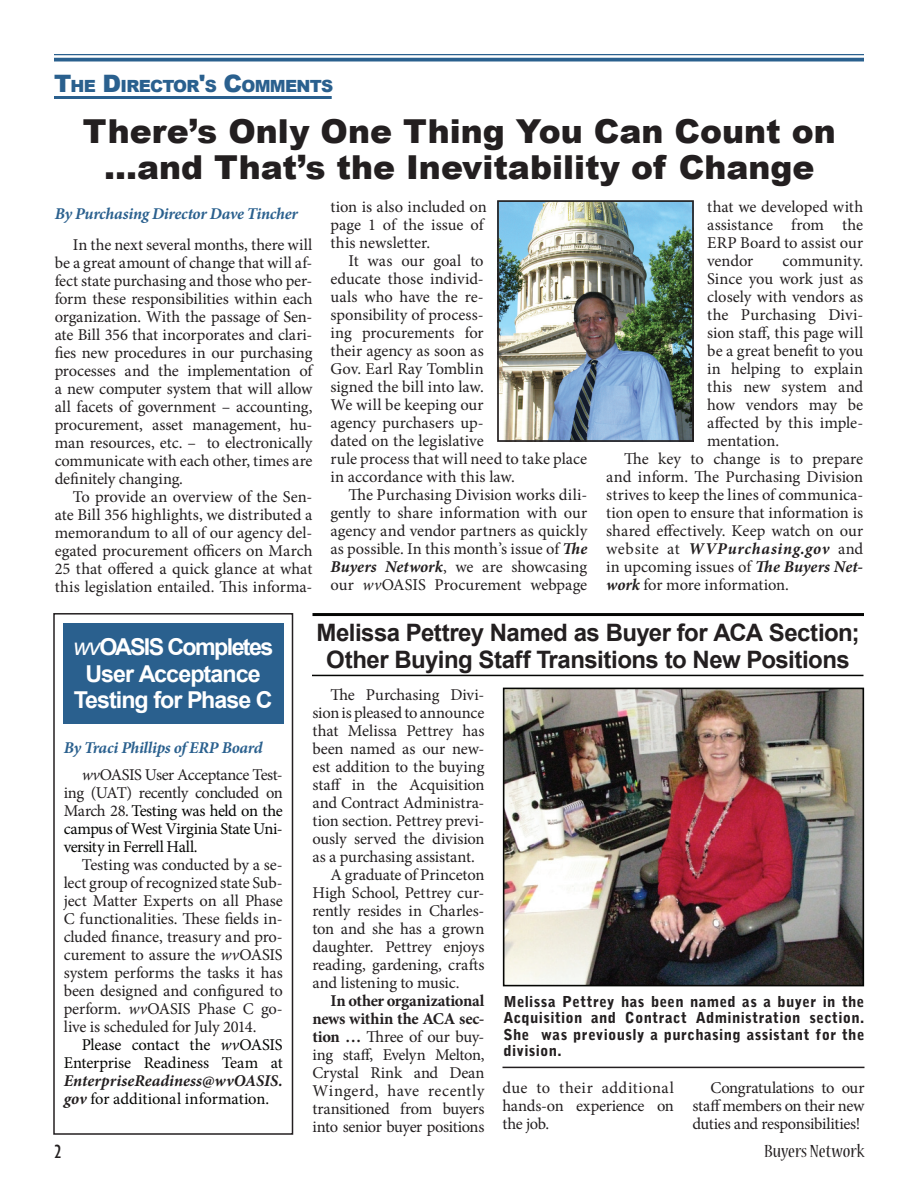
<style>
.page{position:relative;width:918px;height:1188px;background:#fff}
.page>*{position:absolute;margin:0;border:0;box-sizing:border-box;transform-origin:0 0}
.t1{font:900 33px/36px "Arial";color:#231f20;text-align:center}
.t2{font:700 24px/27px "Arial";letter-spacing:-.02em;color:#231f20;text-align:center}
.t3{font:700 23.25px/26.2px "Arial";letter-spacing:-.045em;color:#fff;text-align:center}
.t4{font:condensed 19.5px "Nueva Std";color:#231f20;scale:1.08 1}
.t5{font:condensed 19.5px "Gill Sans";color:#231f20;scale:1.08 1}
.t6{font:900 16.8px "Arial";letter-spacing:-.045em;color:#2a608e}
.t7{font:16.5px/18px "Minion Pro";letter-spacing:-.005em;color:#231f20;text-align:justify}
.t8{font:16.5px/18px "Minion Pro";letter-spacing:-.015em;color:#040503;text-align:justify}
.t9{font:italic 700 16.5px/27px "Minion Pro";letter-spacing:-.015em;color:#2a608e}
.t10{font:italic 700 16.5px/18px "Minion Pro";letter-spacing:.01em;color:#231f20}
.t11{font:italic 700 16.5px "Minion Pro";letter-spacing:.045em;color:#231f20}
.t12{font:900 15px/16.5px "Bell Gothic Std";letter-spacing:.025em;color:#231f20;text-align:justify}
.s1{font-size:24px}
.s2{font-weight:700;font-style:italic}
.s3{font-style:italic}
.s4{font-weight:400;font-style:normal}
.s5{font-weight:400;font-style:italic}
.s6{font-weight:400;color:#231f20}
.s7{font-weight:400;font-style:normal;color:#231f20}
.s8{color:#231f20}
.s9{font-weight:400;font-style:normal;color:#040503}
.s10{font-weight:700}
</style>
<div class="page">
<hr style="left:54px;top:54px;width:810px;height:1px;background:#2a608e">
<svg style="left:54px;top:58px;width:810px;height:4px;background:#44739c"></svg>
<div style="left:53px;top:613px;width:240px;height:522px;border:2px solid #231f20"></div>
<hr style="left:54px;top:96px;width:278px;height:3px;background:#2a608e">
<hr style="left:312px;top:613px;width:552px;height:3px;background:#040503">
<hr style="left:312px;top:675px;width:552px;height:1px;background:#040503">
<img style="left:500px;top:203px;width:191px;height:236px">
<div style="left:497px;top:200px;width:197px;height:242px;border:2px solid #231f20"></div>
<div style="left:63px;top:623px;width:221px;height:101px;background:#2a608e"></div>
<img style="left:506px;top:691px;width:355px;height:292px">
<div style="left:503px;top:688px;width:361px;height:298px;border:2px solid #040503"></div>
<hr style="left:502px;top:1067px;width:362px;height:1px;background:#231f20">
<p class="t6" style="left:54px;top:74px;width:281px"><span class="s1">T</span>HE <span class="s1">D</span>IRECTOR<span class="s1">'</span>S <span class="s1">C</span>OMMENTS</p>
<h1 class="t1" style="left:83px;top:113px;width:754px">There’s Only One Thing You Can Count on …and That’s the Inevitability of Change</h1>
<p class="t9" style="left:55px;top:200px;width:245px">By Purchasing Director Dave Tincher</p>
<p class="t7" style="left:330px;top:198px;width:158px;text-align:left">tion is also included on page 1 of the issue of this newsletter.</p>
<p class="t7" style="left:330px;top:252px;width:258px;text-align:left;text-indent:18px">It was our goal to<br>educate those individ-<br>uals who have the re-<br>sponsibility of process-<br>ing procurements for<br>their agency as soon as<br>Gov. Earl Ray Tomblin<br>signed the bill into law.<br>We will be keeping our<br>agency purchasers up-<br>dated on the legislative<br>rule process that will need to take place in accordance with this law.</p>
<p class="t7" style="left:330px;top:486px;width:258px;text-indent:18px">The Purchasing Division works dili&shy;gently to share information with our agency and vendor partners as quickly as possible. In this month’s issue of <span class="s2">The Buyers Network</span>, we are showcasing our <span class="s3">wv</span>OASIS Procurement webpage</p>
<p class="t7" style="left:707px;top:198px;width:157px">that we developed with assistance from the ERP Board to assist our vendor</p>
<p class="t7" style="left:55px;top:235px;width:259px;text-indent:18px">In the next several months, there will be a great amount of change that will af&shy;fect state purchasing and those who per&shy;form these responsibilities within each organization. With the passage of Sen&shy;ate Bill 356 that incorporates and clari&shy;fies new procedures in our purchasing processes and the implementation of a new computer system that will allow all facets of government – accounting, procurement, asset management, hu&shy;man resources, etc. – to electronically communicate with each other, times are definitely changing.</p>
<p class="t7" style="left:55px;top:487px;width:259px;text-indent:18px">To provide an overview of the Sen&shy;ate Bill 356 highlights, we distributed a memorandum to all of our agency del&shy;egated procurement officers on March 25 that offered a quick glance at what this legislation entailed. This informa-</p>
<p class="t7" style="left:783px;top:252px;width:82px">community.</p>
<p class="t7" style="left:707px;top:270px;width:157px">Since you work just as</p>
<p class="t7" style="left:707px;top:288px;width:157px">closely with vendors as</p>
<p class="t7" style="left:707px;top:306px;width:158px">the Purchasing Divi-</p>
<p class="t7" style="left:707px;top:324px;width:157px">sion staff, this page will</p>
<p class="t7" style="left:707px;top:342px;width:157px">be a great benefit to you</p>
<p class="t7" style="left:707px;top:360px;width:157px">in helping to explain</p>
<p class="t7" style="left:707px;top:378px;width:158px">this new system and</p>
<p class="t7" style="left:707px;top:396px;width:158px">how vendors may be</p>
<p class="t7" style="left:707px;top:414px;width:158px">affected by this imple-</p>
<p class="t7" style="left:707px;top:432px;width:73px">mentation.</p>
<p class="t7" style="left:624px;top:450px;width:240px">The key to change is to prepare</p>
<p class="t7" style="left:606px;top:468px;width:258px">and inform. The Purchasing Division</p>
<p class="t7" style="left:606px;top:486px;width:259px">strives to keep the lines of communica-</p>
<p class="t7" style="left:606px;top:504px;width:259px">tion open to ensure that information is</p>
<p class="t7" style="left:606px;top:522px;width:258px">shared effectively. Keep watch on our</p>
<p class="t11" style="left:606px;top:537px;width:259px"><span class="s4">website at</span> WVPurchasing.gov <span class="s4">and</span></p>
<p class="t7" style="left:606px;top:558px;width:259px">in upcoming issues of <span class="s2">The Buyers Net-</span></p>
<p class="t7" style="left:606px;top:576px;width:184px"><span class="s2">work</span> for more information.</p>
<h3 class="t3" style="left:73px;top:635px;width:202px"><span class="s5">wv</span>OASIS Completes<br>User Acceptance<br>Testing for Phase C</h3>
<p class="t9" style="left:82px;top:734px;width:203px;text-indent:-18px">By Traci Phillips of ERP Board <span class="s6">wv</span><span class="s7">OASIS User Acceptance Test-</span></p>
<p class="t8" style="left:64px;top:783px;width:221px"><span class="s8">ing (UAT) recently concluded on March 28.</span> Testing was held on the campus of West Virginia State Uni&shy;versity in Ferrell Hall.</p>
<p class="t7" style="left:64px;top:855px;width:221px;text-indent:18px">Testing was conducted by a se&shy;lect group of recognized state Sub&shy;ject Matter Experts on all Phase C functionalities. These fields in&shy;cluded finance, treasury and pro&shy;curement to assure the <span class="s3">wv</span>OASIS system performs the tasks it has been designed and configured to perform. <span class="s3">wv</span>OASIS Phase C go&shy;live is scheduled for July 2014.</p>
<p class="t8" style="left:64px;top:1035px;width:221px;text-align:right">Please contact the <span class="s3">wv</span>OASIS<br>Enterprise Readiness Team at</p>
<p class="t10" style="left:64px;top:1071px;width:220px">EnterpriseReadiness@wvOASIS. gov <span class="s9">for additional information.</span></p>
<h2 class="t2" style="left:316px;top:620px;width:545px">Melissa Pettrey Named as Buyer for ACA Section;<br>Other Buying Staff Transitions to New Positions</h2>
<p class="t7" style="left:330px;top:685px;width:155px">The Purchasing Divi-</p>
<p class="t7" style="left:312px;top:703px;width:173px">sion is pleased to announce</p>
<p class="t7" style="left:312px;top:721px;width:174px">that Melissa Pettrey has</p>
<p class="t7" style="left:312px;top:739px;width:173px">been named as our new-</p>
<p class="t7" style="left:312px;top:757px;width:173px">est addition to the buying</p>
<p class="t7" style="left:312px;top:775px;width:173px">staff in the Acquisition</p>
<p class="t7" style="left:312px;top:793px;width:173px">and Contract Administra-</p>
<p class="t7" style="left:312px;top:811px;width:173px">tion section. Pettrey previ-</p>
<p class="t7" style="left:312px;top:829px;width:173px">ously served the division</p>
<p class="t7" style="left:312px;top:847px;width:164px">as a purchasing assistant.</p>
<p class="t7" style="left:330px;top:865px;width:155px">A graduate of Princeton</p>
<p class="t7" style="left:312px;top:883px;width:173px">High School, Pettrey cur-</p>
<p class="t7" style="left:312px;top:901px;width:173px">rently resides in Charles-</p>
<p class="t7" style="left:312px;top:919px;width:174px">ton and she has a grown</p>
<p class="t7" style="left:312px;top:937px;width:173px">daughter. Pettrey enjoys</p>
<p class="t7" style="left:312px;top:955px;width:174px">reading, gardening, crafts</p>
<p class="t7" style="left:312px;top:973px;width:148px">and listening to music.</p>
<p class="t7" style="left:312px;top:991px;width:174px;text-indent:18px"><span class="s10">In other organizational news within the ACA sec&shy;tion …</span> Three of our buy&shy;ing staff, Evelyn Melton, Crystal Rink and Dean Wingerd, have recently transitioned from buyers into senior buyer positions</p>
<p class="t12" style="left:503px;top:994px;width:363px">Melissa Pettrey has been named as a buyer in the Acquisition and Contract Administration section.<br>She was previously a purchasing assistant for the division.</p>
<p class="t7" style="left:502px;top:1078px;width:173px">due to their additional hands-on experience on the job.</p>
<p class="t7" style="left:692px;top:1078px;width:173px;text-indent:18px">Congratulations to our staff members on their new duties and responsibilities!</p>
<p class="t5" style="left:54px;top:1140px;width:9px">2</p>
<p class="t4" style="left:764px;top:1143px;width:94px">Buyers Network</p>
</div>
